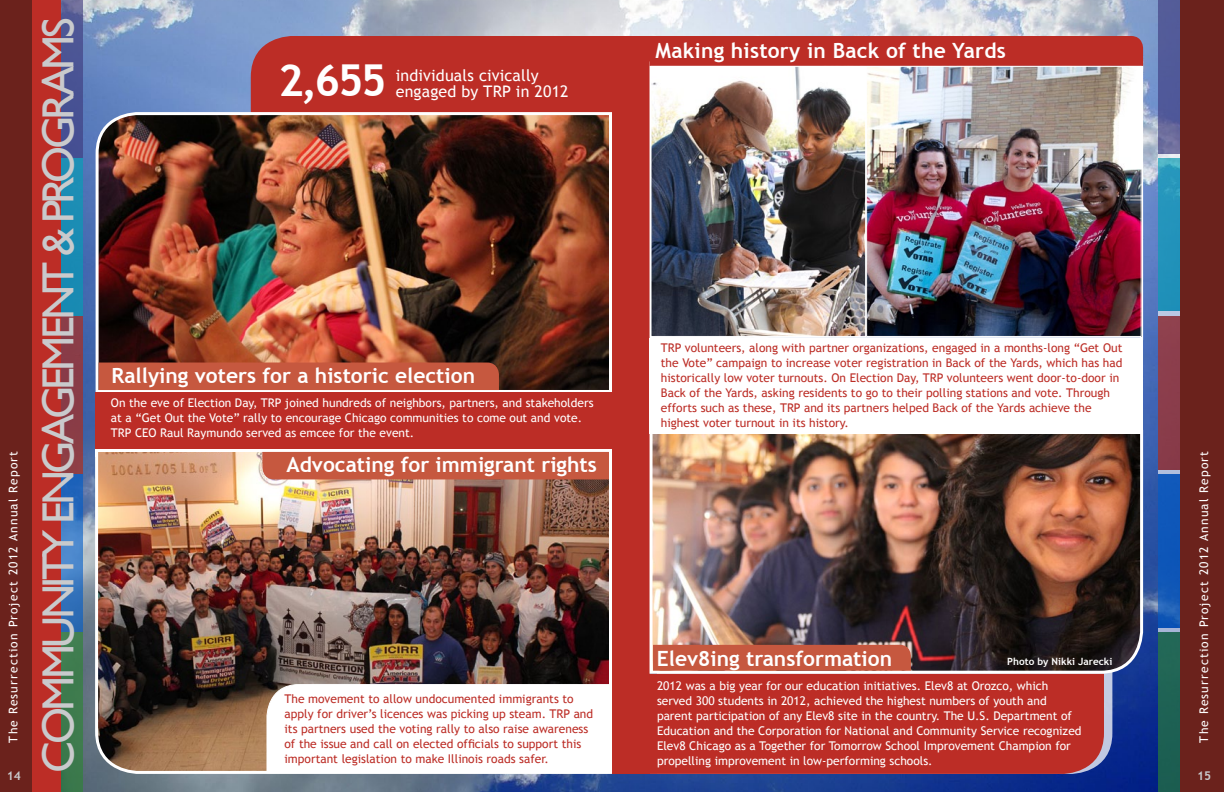
<style>
.page{position:relative;width:1224px;height:792px;background:#fff}
.page>*{position:absolute;margin:0;border:0;box-sizing:border-box;transform-origin:0 0}
.t1{font:45px "Gill Sans";letter-spacing:-.08em;color:#c9cacc}
.t2{font:700 44px "Trebuchet MS";color:#fff}
.t3{font:700 21px "Trebuchet MS";color:#fff}
.t4{font:16px "Trebuchet MS";letter-spacing:.01em;color:#fff}
.t5{font:12px/15px "Trebuchet MS";color:#bc2d26}
.t6{font:12px/15px "Trebuchet MS";color:#fff}
.t7{font:12px "Trebuchet MS";letter-spacing:.1em;color:#fff}
.t8{font:700 12px "Trebuchet MS";color:#c9cacc}
.t9{font:700 10px "Trebuchet MS";color:#fff}
</style>
<div class="page">
<img style="left:82px;top:0;width:1076px;height:792px">
<svg style="left:61px;top:0;width:22px;height:168px;background:#4b5494"></svg>
<div style="left:23px;top:158px;width:59px;height:162px;background:#1a8cb3"></div>
<div style="left:23px;top:316px;width:59px;height:164px;background:#893c47"></div>
<svg style="left:61px;top:474px;width:21px;height:158px;background:#3675c0"></svg>
<div style="left:23px;top:632px;width:59px;height:160px;background:#3d7b4d"></div>
<div style="left:26px;top:0;width:35px;height:792px;background:#bc2d26"></div>
<div style="left:251px;top:36px;width:361px;height:75px;background:#bc2d26"></div>
<img style="left:94px;top:111px;width:518px;height:283px">
<div style="left:612px;top:36px;width:38px;height:738px;background:#bc2d26"></div>
<div style="left:99px;top:363px;width:400px;height:27px;background:#c6583f"></div>
<img style="left:94px;top:448px;width:520px;height:327px">
<svg style="left:266px;top:684px;width:348px;height:90px"></svg>
<div style="left:95px;top:393px;width:517px;height:56px;background:#bc2d26"></div>
<div style="left:262px;top:452px;width:347px;height:27px;background:#c6583f"></div>
<div style="left:650px;top:675px;width:454px;height:99px;background:#bc2d26"></div>
<img style="left:649px;top:428px;width:496px;height:247px">
<div style="left:650px;top:36px;width:493px;height:30px;background:#bc2d26"></div>
<img style="left:653px;top:68px;width:487px;height:267px">
<div style="left:866px;top:66px;width:276px;height:271px;border:1px solid #fff"></div>
<div style="left:651px;top:66px;width:215px;height:271px;border:1px solid #fff"></div>
<div style="left:650px;top:338px;width:493px;height:96px;background:#fff"></div>
<div style="left:653px;top:645px;width:258px;height:26px;background:#c6583f"></div>
<svg style="left:1158px;top:0;width:22px;height:154px;background:#575e9a"></svg>
<svg style="left:1158px;top:158px;width:22px;height:153px;background:#2595bb"></svg>
<div style="left:1158px;top:311px;width:66px;height:42px;background:#bbc8e5"></div>
<div style="left:1158px;top:316px;width:66px;height:164px;background:#8b3d4c"></div>
<div style="left:1158px;top:470px;width:66px;height:39px;background:#afbfdd"></div>
<svg style="left:1158px;top:474px;width:22px;height:155px;background:#1258b8"></svg>
<div style="left:1158px;top:629px;width:66px;height:41px;background:#a6b4d7"></div>
<div style="left:1158px;top:632px;width:66px;height:160px;background:#1e6254"></div>
<div style="left:1180px;top:0;width:44px;height:792px;background:#6b221c"></div>
<div style="left:0;top:0;width:31px;height:792px;background:#6b221c"></div>
<h1 class="t1" style="left:32px;top:773px;width:757px;rotate:-90deg">COMMUNITY ENGAGEMENT &amp; PROGRAMS</h1>
<h3 class="t3" style="left:656px;top:37px;width:352px">Making history in Back of the Yards</h3>
<h2 class="t2" style="left:278px;top:53px;width:110px">2,655</h2>
<h3 class="t4" style="left:396px;top:66px;width:144px">individuals civically</h3>
<h3 class="t4" style="left:396px;top:82px;width:174px">engaged by TRP in 2012</h3>
<p class="t5" style="left:661px;top:340px;width:463px">TRP volunteers, along with partner organizations, engaged in a months-long “Get Out the Vote” campaign to increase voter registration in Back of the Yards, which has had historically low voter turnouts. On Election Day, TRP volunteers went door-to-door in Back of the Yards, asking residents to go to their polling stations and vote. Through efforts such as these, TRP and its partners helped Back of the Yards achieve the highest voter turnout in its history.</p>
<h3 class="t3" style="left:112px;top:362px;width:365px">Rallying voters for a historic election</h3>
<p class="t6" style="left:111px;top:396px;width:484px">On the eve of Election Day, TRP joined hundreds of neighbors, partners, and stakeholders at a “Get Out the Vote” rally to encourage Chicago communities to come out and vote.<br>TRP CEO Raul Raymundo served as emcee for the event.</p>
<h3 class="t3" style="left:287px;top:451px;width:312px">Advocating for immigrant rights</h3>
<p class="t7" style="left:6px;top:742px;width:293px;rotate:-90deg">The Resurrection Project 2012 Annual Report</p>
<p class="t7" style="left:1197px;top:742px;width:293px;rotate:-90deg">The Resurrection Project 2012 Annual Report</p>
<p class="t8" style="left:7px;top:769px;width:16px">14</p>
<p class="t8" style="left:1197px;top:769px;width:16px">15</p>
<h3 class="t3" style="left:657px;top:645px;width:237px">Elev8ing transformation</h3>
<p class="t9" style="left:1007px;top:655px;width:107px">Photo by Nikki Jarecki</p>
<p class="t6" style="left:657px;top:679px;width:426px">2012 was a big year for our education initiatives. Elev8 at Orozco, which served 300 students in 2012, achieved the highest numbers of youth and parent participation of any Elev8 site in the country. The U.S. Department of Education and the Corporation for National and Community Service recognized Elev8 Chicago as a Together for Tomorrow School Improvement Champion for propelling improvement in low-performing schools.</p>
<p class="t5" style="left:285px;top:691px;width:310px">The movement to allow undocumented immigrants to apply for driver’s licences was picking up steam. TRP and its partners used the voting rally to also raise awareness of the issue and call on elected officials to support this important legislation to make Illinois roads safer.</p>
</div>
